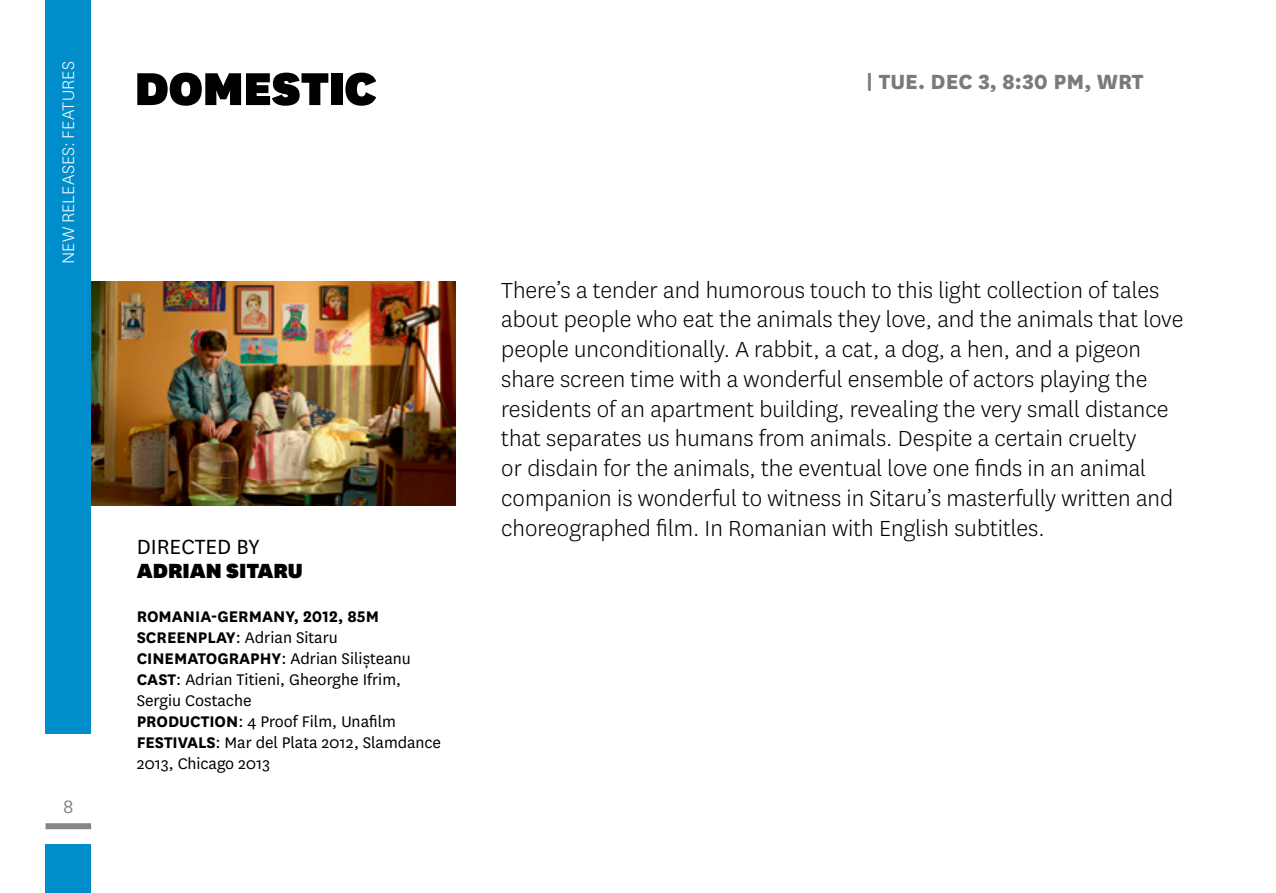
<style>
.page{position:relative;width:1276px;height:893px;background:#fff}
.page>*{position:absolute;margin:0;border:0;box-sizing:border-box;transform-origin:0 0}
.t1{font:900 54px "National";color:#000}
.t2{font:300 25.5px/29.7px "National";color:#000}
.t3{font:800 24px "National";color:#7a7a7a}
.t4{font:900 24px "National";color:#000}
.t5{font:24px "National";color:#000}
.t6{font:21px "National";color:#868686}
.t7{font:300 19.5px "National";letter-spacing:.005em;color:#fff}
.t8{font:18px/21px "National";color:#000}
.t9{font:700 18px "National";color:#000}
.s1{font-weight:700}
</style>
<div class="page">
<div style="left:46px;top:844px;width:45px;height:49px;background:#008dcc"></div>
<div style="left:46px;top:823px;width:45px;height:6px;background:#868686"></div>
<div style="left:46px;top:0;width:45px;height:733px;background:#008dcc"></div>
<img style="left:91px;top:281px;width:365px;height:224px">
<p class="t7" style="left:56px;top:264px;width:203px;rotate:-90deg">New Releases: Features</p>
<p class="t6" style="left:63px;top:792px;width:12px">8</p>
<h1 class="t1" style="left:135px;top:51px;width:67px">DOMEST</h1>
<h1 class="t1" style="left:328px;top:51px;width:48px">IC</h1>
<p class="t3" style="left:866px;top:65px;width:279px">| TUE. DEC 3, 8:30 pm, WRT</p>
<p class="t5" style="left:137px;top:531px;width:124px">Directed by</p>
<p class="t4" style="left:137px;top:554px;width:168px">ADRIAN SITARU</p>
<p class="t9" style="left:137px;top:604px;width:22px">ROMANIA</p>
<p class="t9" style="left:211px;top:604px;width:30px">-GERMAN</p>
<p class="t9" style="left:285px;top:604px;width:92px">Y, 2012, 85M</p>
<p class="t9" style="left:137px;top:625px;width:21px">SCREEN</p>
<p class="t8" style="left:198px;top:627px;width:141px"><span class="s1">PLAY</span>: Adrian Sitaru</p>
<p class="t9" style="left:137px;top:646px;width:22px">CINEMA</p>
<p class="t9" style="left:197px;top:646px;width:21px">TOGRA</p>
<p class="t8" style="left:137px;top:648px;width:276px;text-indent:114px"><span class="s1">PHY</span>: Adrian Silişteanu<br><span class="s1">CAST</span>: Adrian Titieni, Gheorghe Ifrim,<br>Sergiu Costache</p>
<p class="t9" style="left:137px;top:709px;width:12px">PRODUC</p>
<p class="t8" style="left:201px;top:711px;width:197px"><span class="s1">TION</span> : 4 Proof Film, Unafilm</p>
<p class="t9" style="left:137px;top:730px;width:46px">FESTIVALS</p>
<p class="t8" style="left:137px;top:732px;width:306px;text-indent:79px">: Mar del Plata 2012, Slamdance<br>2013, Chicago 2013</p>
<p class="t2" style="left:501px;top:274px;width:683px">There’s a tender and humorous touch to this light collection of tales about people who eat the animals they love, and the animals that love people unconditionally. A rabbit, a cat, a dog, a hen, and a pigeon share screen time with a wonderful ensemble of actors playing the residents of an apartment building, revealing the very small distance that separates us humans from animals. Despite a certain cruelty<br>or disdain for the animals, the eventual love one finds in an animal companion is wonderful to witness in Sitaru’s masterfully written and choreographed film. I n Romanian with English subtitles.</p>
</div>
